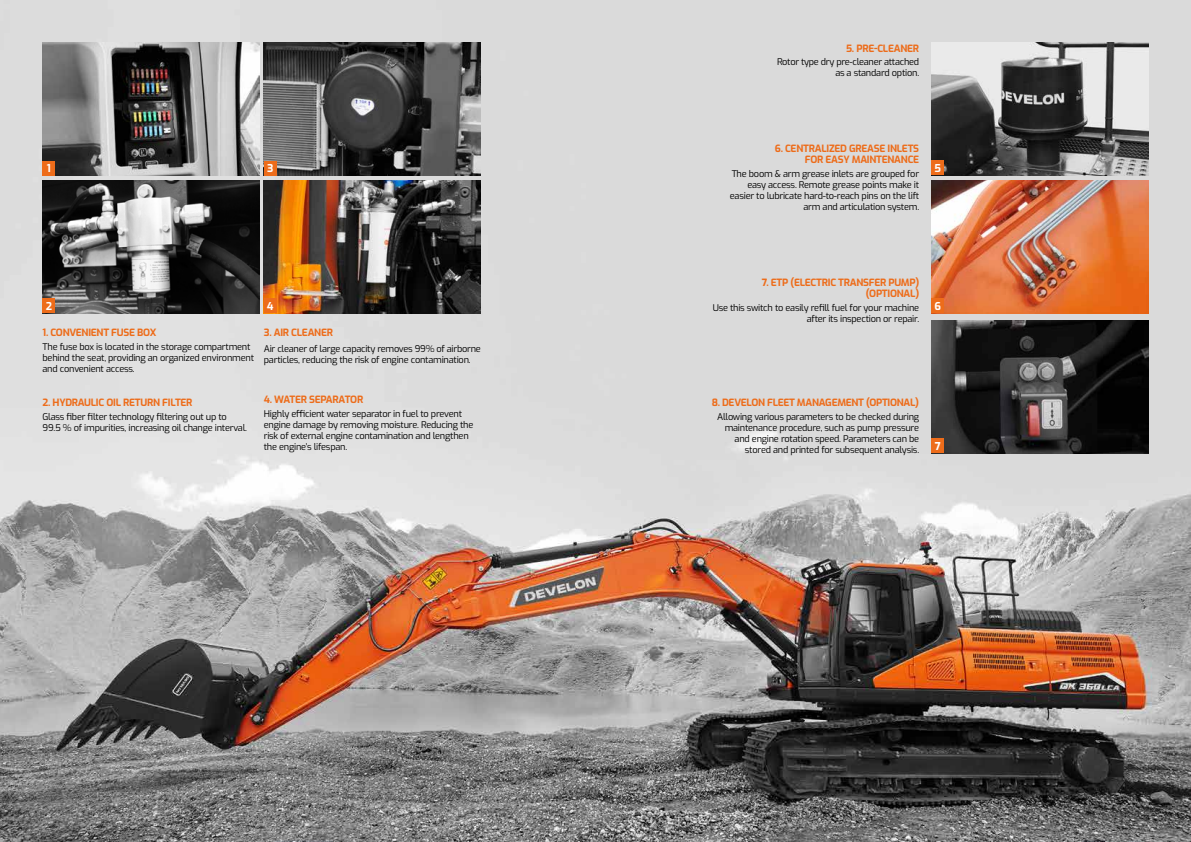
<style>
.page{position:relative;width:1191px;height:842px;background:#fff}
.page>*{position:absolute;margin:0;border:0;box-sizing:border-box;transform-origin:0 0}
.t1{font:700 10.8px "Exo";color:#fff}
.t2{font:700 10px/11px "Exo";letter-spacing:-.025em;color:#ed6c1a;text-align:right}
.t3{font:9.2px/11px "Exo";letter-spacing:-.025em;color:#000}
</style>
<div class="page">
<img style="left:0;top:0;width:1191px;height:842px">
<img style="left:43px;top:43px;width:216px;height:132px">
<div style="left:43px;top:161px;width:12px;height:14px;background:#ed6c1a"></div>
<img style="left:43px;top:180px;width:216px;height:133px">
<div style="left:43px;top:299px;width:12px;height:14px;background:#ed6c1a"></div>
<img style="left:264px;top:43px;width:217px;height:132px">
<div style="left:264px;top:161px;width:13px;height:14px;background:#ed6c1a"></div>
<img style="left:264px;top:180px;width:217px;height:133px">
<div style="left:264px;top:299px;width:13px;height:14px;background:#ed6c1a"></div>
<img style="left:931px;top:43px;width:217px;height:132px">
<div style="left:931px;top:161px;width:13px;height:14px;background:#ed6c1a"></div>
<img style="left:931px;top:180px;width:217px;height:133px">
<div style="left:931px;top:299px;width:13px;height:14px;background:#ed6c1a"></div>
<img style="left:931px;top:320px;width:217px;height:133px">
<div style="left:931px;top:438px;width:13px;height:15px;background:#ed6c1a"></div>
<p class="t2" style="left:846px;top:43px;width:74px">5. PRE-CLEANER</p>
<p class="t3" style="left:777px;top:56px;width:144px;text-align:right">Rotor type dry pre-cleaner attached as a standard option.</p>
<p class="t1" style="left:47px;top:160px;width:6px">1</p>
<p class="t1" style="left:267px;top:160px;width:8px">3</p>
<p class="t2" style="left:775px;top:143px;width:146px">6. CENTRALIZED GREASE INLETS<br>FOR EASY MAINTENANCE</p>
<p class="t3" style="left:730px;top:168px;width:191px;text-align:right">The boom &amp; arm grease inlets are grouped for easy access. Remote grease points make it easier to lubricate hard-to-reach pins on the lift arm and articulation system.</p>
<p class="t1" style="left:934px;top:160px;width:8px">5</p>
<p class="t1" style="left:46px;top:298px;width:8px">2</p>
<p class="t1" style="left:267px;top:298px;width:8px">4</p>
<p class="t2" style="left:762px;top:277px;width:159px">7. ETP (ELECTRIC TRANSFER PUMP) (OPTIONAL)</p>
<p class="t3" style="left:712px;top:302px;width:208px;text-align:right">Use this switch to easily refill fuel for your machine after its inspection or repair.</p>
<p class="t1" style="left:934px;top:298px;width:8px">6</p>
<p class="t2" style="left:43px;top:326px;width:115px">1. CONVENIENT FUSE BOX</p>
<p class="t3" style="left:43px;top:340px;width:213px">The fuse box is located in the storage compartment behind the seat, providing an organized environment and convenient access.</p>
<p class="t2" style="left:43px;top:396px;width:152px">2. HYDRAULIC OIL RETURN FILTER</p>
<p class="t3" style="left:43px;top:410px;width:206px">Glass fiber filter technology filtering out up to<br>99.5 % of impurities, increasing oil change interval.</p>
<p class="t2" style="left:264px;top:326px;width:71px">3. AIR CLEANER</p>
<p class="t3" style="left:264px;top:342px;width:218px">Air cleaner of large capacity removes 99% of airborne particles, reducing the risk of engine contamination.</p>
<p class="t2" style="left:264px;top:393px;width:101px">4. WATER SEPARATOR</p>
<p class="t3" style="left:264px;top:407px;width:211px">Highly efficient water separator in fuel to prevent engine damage by removing moisture. Reducing the risk of external engine contamination and lengthen the engine’s lifespan.</p>
<p class="t2" style="left:711px;top:397px;width:209px">8. DEVELON FLEET MANAGEMENT (OPTIONAL)</p>
<p class="t3" style="left:717px;top:411px;width:203px;text-align:right">Allowing various parameters to be checked during maintenance procedure, such as pump pressure and engine rotation speed. Parameters can be stored and printed for subsequent analysis.</p>
<p class="t1" style="left:935px;top:438px;width:7px">7</p>
</div>
